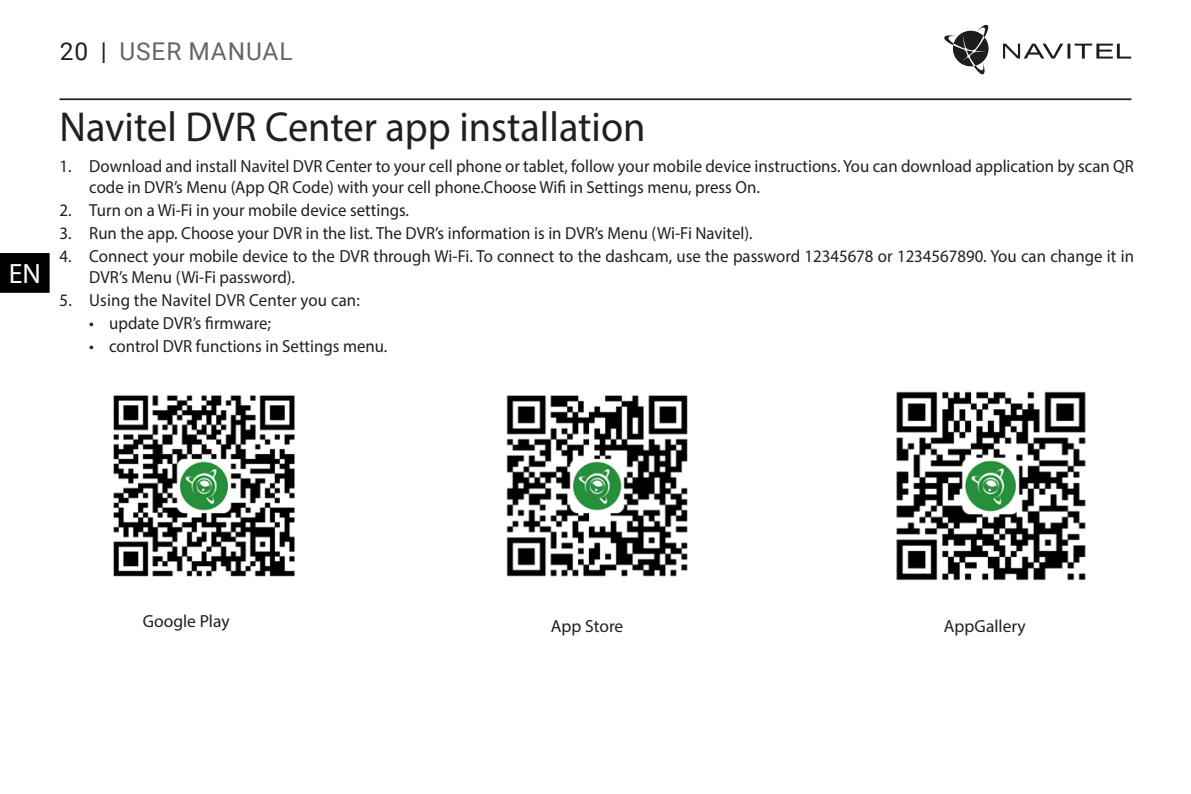
<style>
.page{position:relative;width:1191px;height:794px;background:#fff}
.page>*{position:absolute;margin:0;border:0;box-sizing:border-box;transform-origin:0 0}
.t1{font:42px "Myriad Pro";color:#231f20;scale:.96 1}
.t2{font:28px "Myriad Pro";color:#fff}
.t3{font:24.5px "Roboto";letter-spacing:.035em;color:#666}
.t4{font:17.5px/21px "Myriad Pro";color:#231f20;scale:.96 1}
.t5{font:17.5px "Myriad Pro";color:#231f20}
.s1{color:#231f20}
</style>
<div class="page">
<svg style="left:1003px;top:44px;width:128px;height:15px"></svg>
<svg style="left:944px;top:24px;width:45px;height:51px"></svg>
<hr style="left:60px;top:98px;width:1071px;height:2px;background:#231f20">
<div style="left:0;top:253px;width:50px;height:40px;background:#000;border:1px solid #000"></div>
<img style="left:113px;top:395px;width:182px;height:182px">
<img style="left:896px;top:391px;width:190px;height:190px">
<img style="left:506px;top:395px;width:182px;height:182px">
<h2 class="t2" style="left:9px;top:257px;width:34px">EN</h2>
<h3 class="t3" style="left:60px;top:34px;width:234px"><span class="s1">20 |</span> USER MANUAL</h3>
<h1 class="t1" style="left:60px;top:101px;width:612px">Navitel DVR Center app installation</h1>
<p class="t4" style="left:89px;top:155px;width:1089px;text-indent:-30px">1. Download and install Navitel DVR Center to your cell phone or tablet, follow your mobile device instructions. You can download application by scan QR code in DVR’s Menu (App QR Code) with your cell phone.Choose Wifi in Settings menu, press On.</p>
<p class="t4" style="left:60px;top:199px;width:365px">2. Turn on a Wi-Fi in your mobile device settings.</p>
<p class="t4" style="left:60px;top:222px;width:723px">3. Run the app. Choose your DVR in the list. The DVR’s information is in DVR’s Menu (Wi-Fi Navitel).</p>
<p class="t4" style="left:89px;top:245px;width:1089px;text-indent:-30px">4. Connect your mobile device to the DVR through Wi-Fi. To connect to the dashcam, use the password 12345678 or 1234567890. You can change it in<br>DVR’s Menu (Wi-Fi password).</p>
<p class="t4" style="left:60px;top:289px;width:314px">5. Using the Navitel DVR Center you can:</p>
<p class="t4" style="left:89px;top:312px;width:191px">• update DVR’s firmware;</p>
<p class="t4" style="left:89px;top:335px;width:312px">• control DVR functions in Settings menu.</p>
<p class="t5" style="left:143px;top:610px;width:88px">Google Play</p>
<p class="t5" style="left:551px;top:616px;width:74px">App Store</p>
<p class="t5" style="left:944px;top:616px;width:83px">AppGallery</p>
</div>
